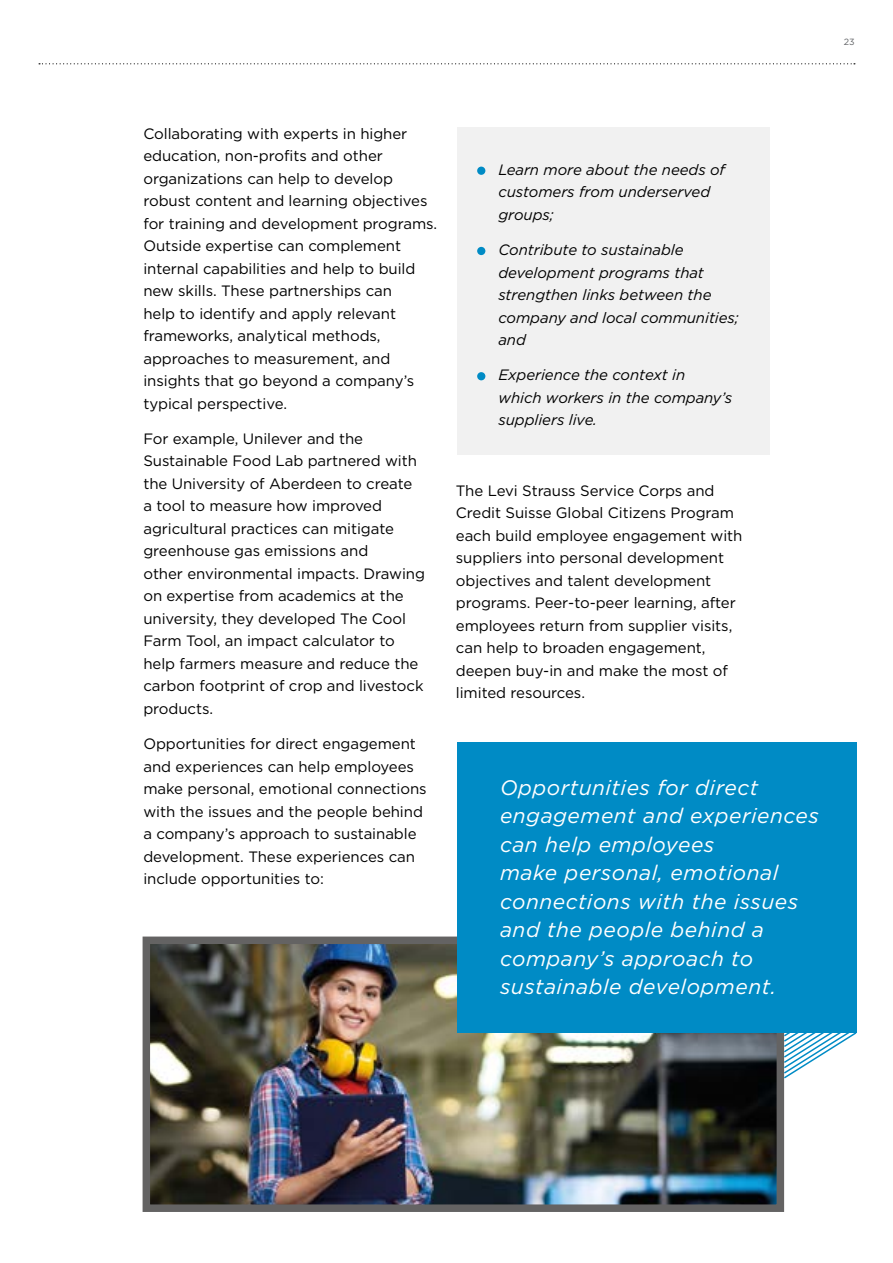
<style>
.page{position:relative;width:893px;height:1263px;background:#fff}
.page>*{position:absolute;margin:0;border:0;box-sizing:border-box;transform-origin:0 0}
.t1{font:italic 21px/28.5px "Gotham";letter-spacing:.025em;color:#fff}
.t2{font:15px/22.5px "Gotham";letter-spacing:-.005em;color:#000}
.t3{font:italic 15px/22.5px "Gotham";letter-spacing:-.005em;color:#000}
.t4{font:9px "Gotham";color:#616366}
</style>
<div class="page">
<svg style="left:39px;top:63px;width:816px;height:1px"></svg>
<img style="left:152px;top:945px;width:623px;height:258px">
<div style="left:143px;top:936px;width:641px;height:276px;border:8px solid #646363"></div>
<div style="left:457px;top:128px;width:312px;height:327px;background:#f1f1f1"></div>
<div style="left:477px;top:167px;width:8px;height:8px;background:#008bc5;border-radius:50%"></div>
<div style="left:477px;top:247px;width:8px;height:8px;background:#008bc5;border-radius:50%"></div>
<div style="left:477px;top:372px;width:8px;height:8px;background:#008bc5;border-radius:50%"></div>
<svg style="left:782px;top:973px;width:75px;height:107px"></svg>
<div style="left:457px;top:742px;width:399px;height:291px;background:#008bc5"></div>
<p class="t4" style="left:844px;top:37px;width:12px">23</p>
<p class="t2" style="left:143px;top:122px;width:295px">Collaborating with experts in higher education, non-profits and other organizations can help to develop robust content and learning objectives for training and development programs.<br>Outside expertise can complement internal capabilities and help to build new skills. These partnerships can<br>help to identify and apply relevant frameworks, analytical methods, approaches to measurement, and insights that go beyond a company’s typical perspective.</p>
<p class="t2" style="left:143px;top:427px;width:283px">For example, Unilever and the<br>Sustainable Food Lab partnered with the University of Aberdeen to create<br>a tool to measure how improved agricultural practices can mitigate greenhouse gas emissions and<br>other environmental impacts. Drawing on expertise from academics at the university, they developed The Cool<br>Farm Tool, an impact calculator to help farmers measure and reduce the carbon footprint of crop and livestock products.</p>
<p class="t2" style="left:143px;top:732px;width:285px">Opportunities for direct engagement and experiences can help employees make personal, emotional connections with the issues and the people behind a company’s approach to sustainable development. These experiences can include opportunities to:</p>
<p class="t3" style="left:498px;top:158px;width:228px">Learn more about the needs of customers from underserved groups;</p>
<p class="t3" style="left:498px;top:238px;width:242px">Contribute to sustainable development programs that strengthen links between the company and local communities; and</p>
<p class="t3" style="left:498px;top:363px;width:235px">Experience the context in<br>which workers in the company’s suppliers live.</p>
<p class="t2" style="left:456px;top:479px;width:288px">The Levi Strauss Service Corps and Credit Suisse Global Citizens Program each build employee engagement with suppliers into personal development objectives and talent development programs. Peer-to-peer learning, after employees return from supplier visits, can help to broaden engagement, deepen buy-in and make the most of limited resources.</p>
<h1 class="t1" style="left:500px;top:772px;width:320px">Opportunities for direct engagement and experiences can help employees<br>make personal, emotional connections with the issues and the people behind a company’s approach to sustainable development.</h1>
</div>
